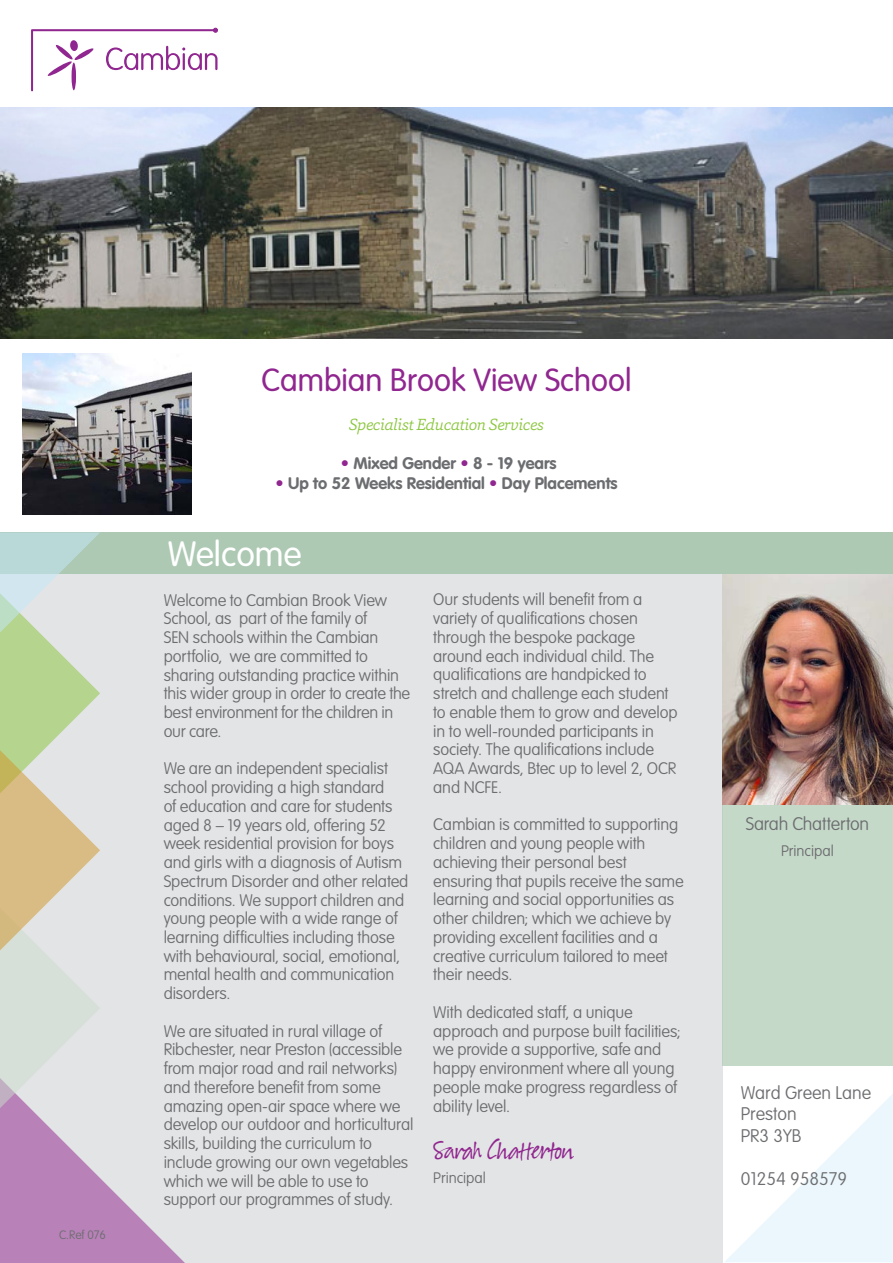
<style>
.page{position:relative;width:893px;height:1263px;background:#fff}
.page>*{position:absolute;margin:0;border:0;box-sizing:border-box;transform-origin:0 0}
._06_Spread_title{font:300 34.5px "VAG Rounded Std";color:#fff}
._05_Body_text___2mm{font:33px "Suomi Hand Script";color:#90268f}
.t1{font:300 31.5px "VAG Rounded Std";color:#90268f}
._05_Body_text___2mm-2{font:100 18px/21.6px "VAG Rounded Std";color:#6c6d70}
._05_Body_text___2mm-3{font:100 16.5px/18.8px "VAG Rounded Std";letter-spacing:-.01em;color:#6c6d70}
.Heading{font:700 16.5px "VAG Rounded Std";color:#6c6d70}
._06_Spread_title-2{font:italic 300 16.5px "Capita";letter-spacing:-.03em;color:#8bc63e}
._05_Body_text___2mm-4{font:100 15px "VAG Rounded Std";letter-spacing:-.005em;color:#6c6d70}
.t2{font:100 12px "VAG Rounded Std";color:#6c6d70}
.s1{color:#90268f}
</style>
<div class="page">
<div style="left:0;top:534px;width:723px;height:729px;background:#e3e4e5"></div>
<svg style="left:0;top:1143px;width:185px;height:120px;fill:#b881b8"></svg>
<svg style="left:31px;top:28px;width:187px;height:63px"></svg>
<img style="left:22px;top:353px;width:169px;height:161px">
<div style="left:0;top:533px;width:893px;height:41px;background:#adc9b3"></div>
<svg style="left:725px;top:1094px;width:168px;height:168px"></svg>
<div style="left:723px;top:572px;width:170px;height:493px;background:#c5d9c9"></div>
<svg style="left:0;top:532px;width:100px;height:611px"></svg>
<img style="left:0;top:108px;width:893px;height:230px">
<img style="left:723px;top:574px;width:170px;height:231px">
<p class="t2" style="left:59px;top:1227px;width:48px">C.Ref 076</p>
<p class="t1" style="left:262px;top:362px;width:371px">Cambian Brook View School</p>
<p class="_06_Spread_title-2" style="left:349px;top:413px;width:197px">Specialist Education Services</p>
<p class="Heading" style="left:341px;top:453px;width:217px"><span class="s1">•</span> Mixed Gender <span class="s1">•</span> 8 - 19 years</p>
<p class="Heading" style="left:275px;top:473px;width:344px"><span class="s1">•</span> Up to 52 Weeks Residential <span class="s1">•</span> Day Placements</p>
<p class="_06_Spread_title" style="left:168px;top:534px;width:135px">Welcome</p>
<p class="_05_Body_text___2mm-3" style="left:164px;top:591px;width:248px">Welcome to Cambian Brook View<br>School, as part of the family of<br>SEN schools within the Cambian portfolio, we are committed to sharing outstanding practice within this wider group in order to create the best environment for the children in our care.</p>
<p class="_05_Body_text___2mm-3" style="left:164px;top:760px;width:246px">We are an independent specialist school providing a high standard<br>of education and care for students aged 8 – 19 years old, offering 52 week residential provision for boys and girls with a diagnosis of Autism Spectrum Disorder and other related conditions. We support children and young people with a wide range of learning difficulties including those with behavioural, social, emotional, mental health and communication disorders.</p>
<p class="_05_Body_text___2mm-3" style="left:164px;top:1022px;width:251px">We are situated in rural village of Ribchester, near Preston (accessible from major road and rail networks) and therefore benefit from some amazing open-air space where we develop our outdoor and horticultural skills, building the curriculum to include growing our own vegetables which we will be able to use to support our programmes of study.</p>
<p class="_05_Body_text___2mm-3" style="left:433px;top:591px;width:246px">Our students will benefit from a variety of qualifications chosen through the bespoke package around each individual child. The qualifications are handpicked to stretch and challenge each student to enable them to grow and develop in to well-rounded participants in society. The qualifications include<br>AQA Awards, Btec up to level 2, OCR and NCFE.</p>
<p class="_05_Body_text___2mm-3" style="left:433px;top:816px;width:252px">Cambian is committed to supporting children and young people with achieving their personal best ensuring that pupils receive the same learning and social opportunities as other children; which we achieve by providing excellent facilities and a creative curriculum tailored to meet their needs.</p>
<p class="_05_Body_text___2mm-3" style="left:433px;top:1003px;width:249px">With dedicated staff, a unique approach and purpose built facilities; we provide a supportive, safe and happy environment where all young people make progress regardless of ability level.</p>
<p class="_05_Body_text___2mm" style="left:433px;top:1133px;width:142px">Sarah Chatterton</p>
<p class="_05_Body_text___2mm-4" style="left:433px;top:1169px;width:54px">Principal</p>
<p class="_05_Body_text___2mm-2" style="left:746px;top:814px;width:125px">Sarah Chatterton</p>
<p class="_05_Body_text___2mm-4" style="left:781px;top:842px;width:54px">Principal</p>
<p class="_05_Body_text___2mm-2" style="left:741px;top:1082px;width:132px">Ward Green Lane<br>Preston</p>
<p class="_05_Body_text___2mm-2" style="left:741px;top:1125px;width:62px">PR3 3YB</p>
<p class="_05_Body_text___2mm-2" style="left:741px;top:1168px;width:108px">01254 958579</p>
</div>
